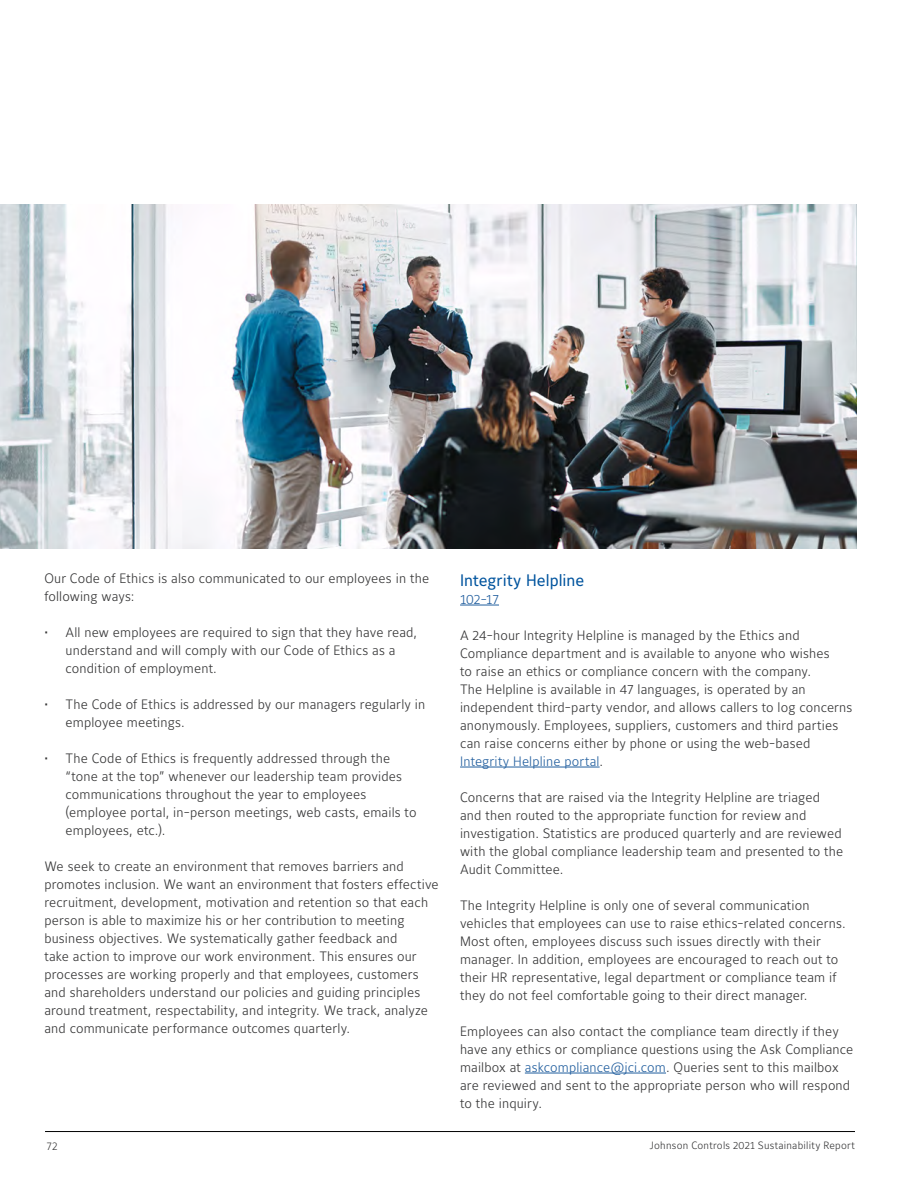
<style>
.page{position:relative;width:918px;height:1188px;background:#fff}
.page>*{position:absolute;margin:0;border:0;box-sizing:border-box;transform-origin:0 0}
.t1{font:16.5px "Maurea Jci Lf ML";letter-spacing:.005em;color:#00549e}
.t2{font:300 13.5px/18px "Maurea Jci Lf ML";letter-spacing:.01em;color:#333334}
.t3{font:300 13.5px "Maurea Jci Lf ML";color:#215e9e}
.t4{font:300 10.5px "Maurea Jci Lf ML";letter-spacing:.02em;color:#333334}
.t5{font:300 10.5px "Maurea Jci Tf ML";color:#333334}
.s1{color:#215e9e}
</style>
<div class="page">
<hr style="left:460px;top:605px;width:39px;height:1px;background:#215e9e">
<hr style="left:460px;top:767px;width:140px;height:1px;background:#215e9e">
<hr style="left:525px;top:1073px;width:141px;height:1px;background:#215e9e">
<img style="left:0;top:204px;width:856px;height:345px">
<hr style="left:45px;top:1131px;width:810px;height:1px;background:#000">
<p class="t2" style="left:44px;top:569px;width:386px">Our Code of Ethics is also communicated to our employees in the following ways:</p>
<p class="t2" style="left:66px;top:623px;width:353px;text-indent:-21px">• All new employees are required to sign that they have read, understand and will comply with our Code of Ethics as a condition of employment.</p>
<p class="t2" style="left:66px;top:695px;width:361px;text-indent:-21px">• The Code of Ethics is addressed by our managers regularly in employee meetings.</p>
<p class="t2" style="left:66px;top:749px;width:352px;text-indent:-21px">• The Code of Ethics is frequently addressed through the “tone at the top” whenever our leadership team provides communications throughout the year to employees (employee portal, in-person meetings, web casts, emails to employees, etc.).</p>
<p class="t2" style="left:44px;top:857px;width:396px">We seek to create an environment that removes barriers and promotes inclusion. We want an environment that fosters effective recruitment, development, motivation and retention so that each person is able to maximize his or her contribution to meeting business objectives. We systematically gather feedback and<br>take action to improve our work environment. This ensures our processes are working properly and that employees, customers and shareholders understand our policies and guiding principles around treatment, respectability, and integrity. We track, analyze and communicate performance outcomes quarterly.</p>
<p class="t1" style="left:460px;top:570px;width:126px">Integrity Helpline</p>
<p class="t3" style="left:460px;top:591px;width:40px">102-17</p>
<p class="t2" style="left:460px;top:626px;width:394px">A 24-hour Integrity Helpline is managed by the Ethics and Compliance department and is available to anyone who wishes<br>to raise an ethics or compliance concern with the company.<br>The Helpline is available in 47 languages, is operated by an independent third-party vendor, and allows callers to log concerns anonymously. Employees, suppliers, customers and third parties can raise concerns either by phone or using the web-based <span class="s1">Integrity Helpline portal</span>.</p>
<p class="t2" style="left:460px;top:788px;width:385px">Concerns that are raised via the Integrity Helpline are triaged and then routed to the appropriate function for review and investigation. Statistics are produced quarterly and are reviewed with the global compliance leadership team and presented to the Audit Committee.</p>
<p class="t2" style="left:460px;top:896px;width:387px">The Integrity Helpline is only one of several communication vehicles that employees can use to raise ethics-related concerns.<br>Most often, employees discuss such issues directly with their manager. In addition, employees are encouraged to reach out to their HR representative, legal department or compliance team if they do not feel comfortable going to their direct manager.</p>
<p class="t2" style="left:460px;top:1022px;width:395px">Employees can also contact the compliance team directly if they have any ethics or compliance questions using the Ask Compliance mailbox at <span class="s1">askcompliance@jci.com</span>. Queries sent to this mailbox are reviewed and sent to the appropriate person who will respond to the inquiry.</p>
<p class="t5" style="left:46px;top:1139px;width:13px">72</p>
<p class="t4" style="left:650px;top:1139px;width:207px">Johnson Controls 2021 Sustainability Report</p>
</div>
